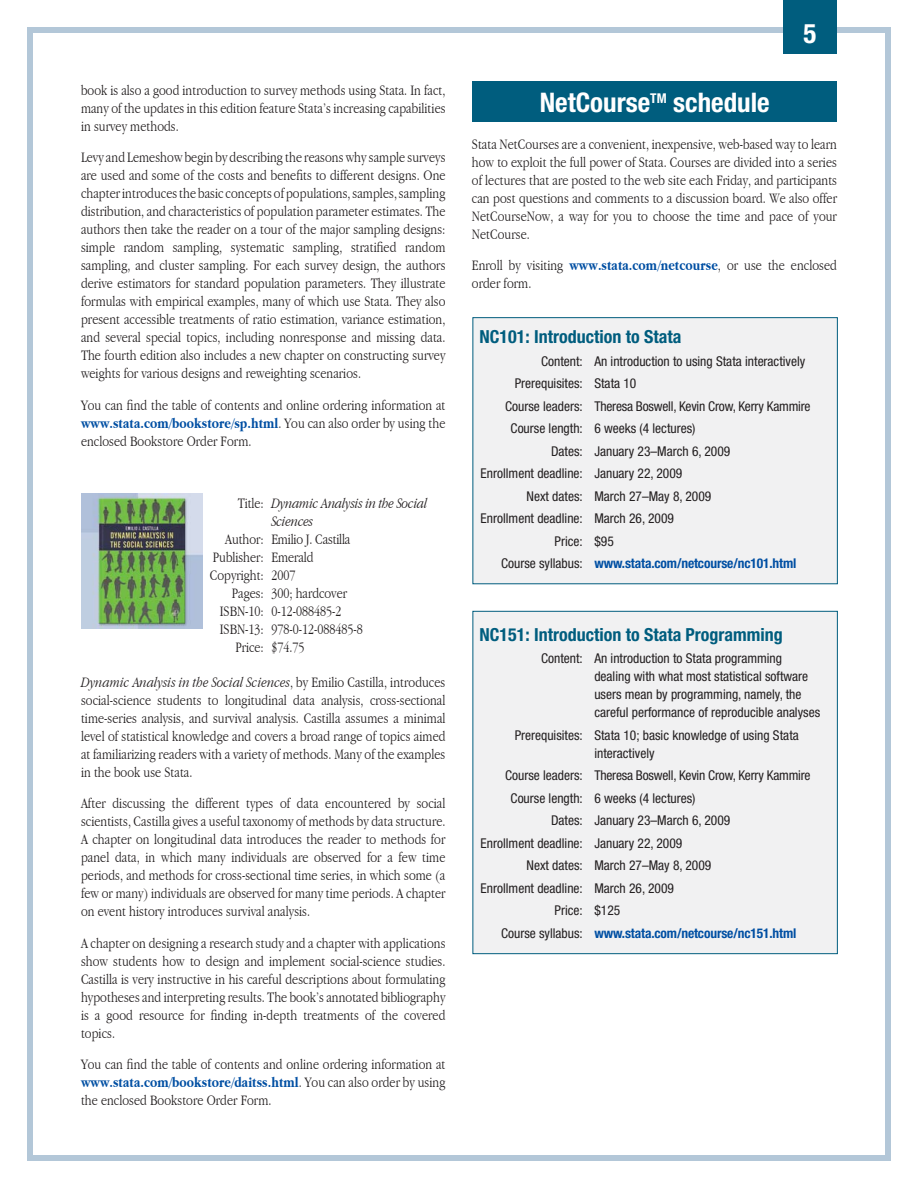
<style>
.page{position:relative;width:918px;height:1188px;background:#fff}
.page>*{position:absolute;margin:0;border:0;box-sizing:border-box;transform-origin:0 0}
.t1{font:700 condensed 27px "Helvetica Neue";color:#fff}
.t2{font:700 condensed 18px "Helvetica Neue";color:#005d7e}
.t3{font:300 15px/18px "Apple Garamond";letter-spacing:.005em;color:#231f20;text-align:justify}
.t4{font:italic 300 15px/18px "Apple Garamond";letter-spacing:-.01em;color:#231f20}
.t5{font:condensed 13.5px/18px "Helvetica Neue";color:#231f20}
.t6{font:700 condensed 13.5px "Helvetica Neue";letter-spacing:-.01em;color:#004fa3}
.s1{font-weight:700;color:#004fa3}
.s2{font-style:normal}
.s3{font-style:italic}
.s4{font-weight:400;color:#231f20}
</style>
<div class="page">
<div style="left:27px;top:27px;width:864px;height:1134px;border:6px solid #b3c7d8"></div>
<div style="left:472px;top:317px;width:366px;height:267px;background:#f1f1f2;border:1px solid #005d7e"></div>
<div style="left:472px;top:611px;width:366px;height:343px;background:#f1f1f2;border:1px solid #005d7e"></div>
<div style="left:472px;top:81px;width:365px;height:41px;background:#005d7e"></div>
<img style="left:81px;top:494px;width:121px;height:135px">
<div style="left:783px;top:0;width:54px;height:54px;background:#005d7e"></div>
<p class="t3" style="left:81px;top:81px;width:366px">book is also a good introduction to survey methods using Stata. In fact, many of the updates in this edition feature Stata’s increasing capabilities in survey methods.</p>
<p class="t3" style="left:81px;top:148px;width:366px">Levy and Lemeshow begin by describing the reasons why sample surveys are used and some of the costs and benefits to different designs. One chapter introduces the basic concepts of populations, samples, sampling distribution, and characteristics of population parameter estimates. The authors then take the reader on a tour of the major sampling designs: simple random sampling, systematic sampling, stratified random sampling, and cluster sampling. For each survey design, the authors derive estimators for standard population parameters. They illustrate formulas with empirical examples, many of which use Stata. They also present accessible treatments of ratio estimation, variance estimation, and several special topics, including nonresponse and missing data.<br>The fourth edition also includes a new chapter on constructing survey weights for various designs and reweighting scenarios.</p>
<p class="t3" style="left:81px;top:396px;width:366px">You can find the table of contents and online ordering information at <span class="s1">www.stata.com/bookstore/sp.html</span>. You can also order by using the enclosed Bookstore Order Form.</p>
<p class="t4" style="left:271px;top:494px;width:158px;text-indent:-34px"><span class="s2">Title:</span> Dynamic Analysis in the Social<br>Sciences</p>
<p class="t3" style="left:210px;top:530px;width:142px;text-align:left;text-indent:15px">Author: Emilio J. Castilla<br>Publisher: Emerald<br>Copyright: 2007</p>
<p class="t3" style="left:232px;top:584px;width:117px">Pages: 300; hardcover</p>
<p class="t3" style="left:220px;top:602px;width:123px">ISBN-10: 0-12-088485-2</p>
<p class="t3" style="left:220px;top:620px;width:145px">ISBN-13: 978-0-12-088485-8</p>
<p class="t3" style="left:235px;top:638px;width:71px">Price: $74.75</p>
<p class="t3" style="left:81px;top:673px;width:366px"><span class="s3">Dynamic Analysis in the Social Sciences</span>, by Emilio Castilla, introduces social-science students to longitudinal data analysis, cross-sectional time-series analysis, and survival analysis. Castilla assumes a minimal level of statistical knowledge and covers a broad range of topics aimed at familiarizing readers with a variety of methods. Many of the examples in the book use Stata.</p>
<p class="t3" style="left:81px;top:794px;width:366px">After discussing the different types of data encountered by social scientists, Castilla gives a useful taxonomy of methods by data structure.<br>A chapter on longitudinal data introduces the reader to methods for panel data, in which many individuals are observed for a few time periods, and methods for cross-sectional time series, in which some (a few or many) individuals are observed for many time periods. A chapter on event history introduces survival analysis.</p>
<p class="t3" style="left:81px;top:934px;width:366px">A chapter on designing a research study and a chapter with applications show students how to design and implement social-science studies.<br>Castilla is very instructive in his careful descriptions about formulating hypotheses and interpreting results. The book’s annotated bibliography is a good resource for finding in-depth treatments of the covered topics.</p>
<p class="t3" style="left:81px;top:1055px;width:366px">You can find the table of contents and online ordering information at <span class="s1">www.stata.com/bookstore/daitss.html</span>. You can also order by using the enclosed Bookstore Order Form.</p>
<h1 class="t1" style="left:540px;top:86px;width:231px">NetCourse<sup>TM</sup> schedule</h1>
<h1 class="t1" style="left:804px;top:17px;width:14px">5</h1>
<p class="t3" style="left:472px;top:135px;width:367px">Stata NetCourses are a convenient, inexpensive, web-based way to learn how to exploit the full power of Stata. Courses are divided into a series of lectures that are posted to the web site each Friday, and participants can post questions and comments to a discussion board. We also offer NetCourseNow, a way for you to choose the time and pace of your NetCourse.</p>
<p class="t3" style="left:472px;top:256px;width:367px">Enroll by visiting <span class="s1">www.stata.com/netcourse</span>, or use the enclosed order form.</p>
<p class="t2" style="left:480px;top:326px;width:203px">NC101: Introduction to Stata</p>
<p class="t5" style="left:541px;top:352px;width:266px">Content: An introduction to using Stata interactively</p>
<p class="t5" style="left:515px;top:374px;width:123px">Prerequisites: Stata 10</p>
<p class="t5" style="left:505px;top:397px;width:307px">Course leaders: Theresa Boswell, Kevin Crow, Kerry Kammire</p>
<p class="t5" style="left:511px;top:419px;width:186px">Course length: 6 weeks (4 lectures)</p>
<p class="t5" style="left:551px;top:442px;width:181px">Dates: January 23–March 6, 2009</p>
<p class="t5" style="left:481px;top:464px;width:203px">Enrollment deadline: January 22, 2009</p>
<p class="t5" style="left:527px;top:487px;width:186px">Next dates: March 27–May 8, 2009</p>
<p class="t5" style="left:481px;top:509px;width:195px">Enrollment deadline: March 26, 2009</p>
<p class="t5" style="left:555px;top:532px;width:61px">Price: $95</p>
<p class="t6" style="left:501px;top:555px;width:297px"><span class="s4">Course syllabus:</span> www.stata.com/netcourse/nc101.html</p>
<p class="t2" style="left:480px;top:624px;width:305px">NC151: Introduction to Stata Programming</p>
<p class="t5" style="left:594px;top:650px;width:227px;text-indent:-53px">Content: An introduction to Stata programming dealing with what most statistical software users mean by programming, namely, the careful performance of reproducible analyses</p>
<p class="t5" style="left:594px;top:726px;width:206px;text-indent:-80px">Prerequisites: Stata 10; basic knowledge of using Stata interactively</p>
<p class="t5" style="left:505px;top:767px;width:307px">Course leaders: Theresa Boswell, Kevin Crow, Kerry Kammire</p>
<p class="t5" style="left:511px;top:789px;width:186px">Course length: 6 weeks (4 lectures)</p>
<p class="t5" style="left:551px;top:812px;width:181px">Dates: January 23–March 6, 2009</p>
<p class="t5" style="left:481px;top:834px;width:203px">Enrollment deadline: January 22, 2009</p>
<p class="t5" style="left:527px;top:857px;width:186px">Next dates: March 27–May 8, 2009</p>
<p class="t5" style="left:481px;top:879px;width:195px">Enrollment deadline: March 26, 2009</p>
<p class="t5" style="left:555px;top:902px;width:67px">Price: $125</p>
<p class="t6" style="left:501px;top:925px;width:297px"><span class="s4">Course syllabus:</span> www.stata.com/netcourse/nc151.html</p>
</div>
